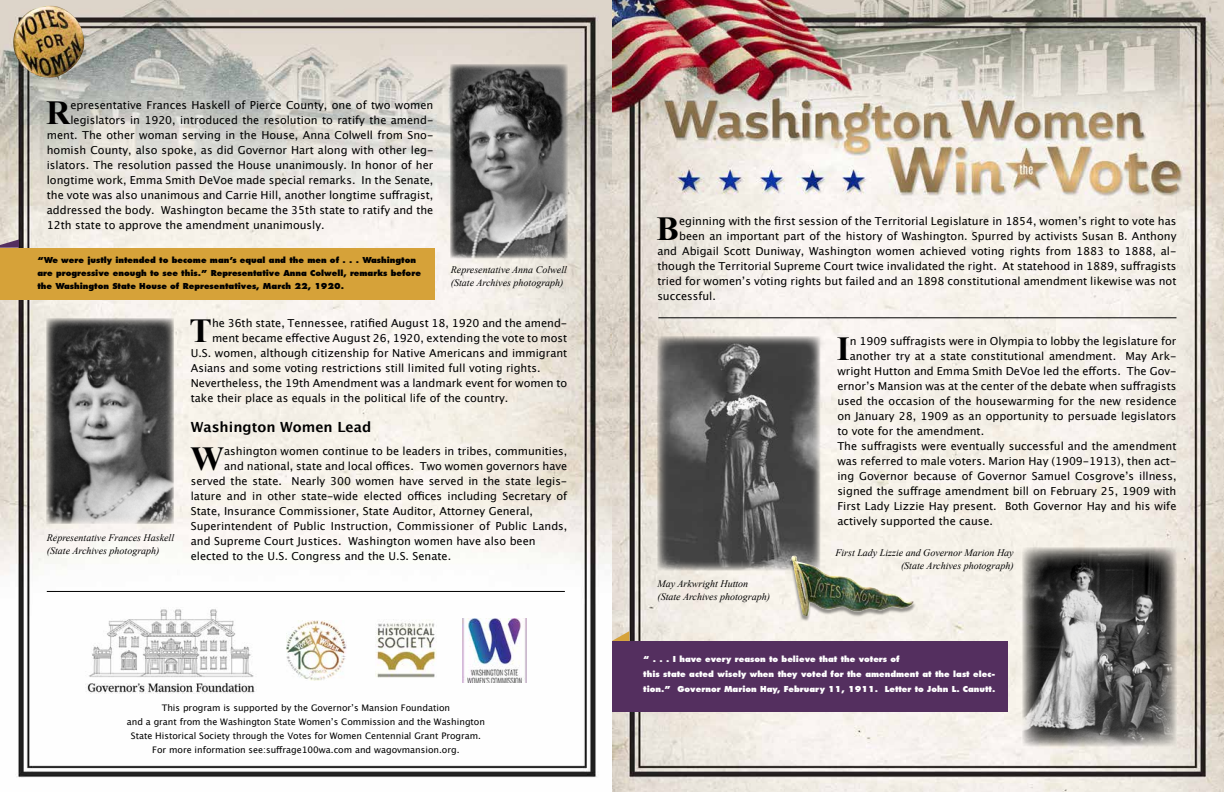
<style>
.page{position:relative;width:1224px;height:792px;background:#fff}
.page>*{position:absolute;margin:0;border:0;box-sizing:border-box;transform-origin:0 0}
.t1{font:700 33.7px "Times New Roman";color:#000}
.t2{font:700 14px "Lucida Grande";color:#000}
.t3{font:11px "Lucida Grande";color:#000}
.t4{font:italic 10px/13px "Times New Roman";color:#000}
.t5{font:9px/14px "Lucida Grande";color:#000;text-align:center}
.t6{font:800 8px/13px "Futura";color:#000}
.t7{font:800 8px/15px "Futura";color:#fff}
</style>
<div class="page">
<img style="left:0;top:0;width:1224px;height:792px">
<img style="left:657px;top:337px;width:163px;height:233px">
<img style="left:1022px;top:547px;width:154px;height:199px">
<div style="left:789px;top:557px;width:127px;height:65px;background:#000;opacity:.4"></div>
<img style="left:790px;top:556px;width:124px;height:60px">
<hr style="left:658px;top:317px;width:518px;height:1px;background:#000">
<img style="left:12px;top:6px;width:74px;height:77px">
<img style="left:451px;top:65px;width:116px;height:193px">
<img style="left:47px;top:318px;width:127px;height:206px">
<img style="left:85px;top:608px;width:171px;height:85px">
<img style="left:287px;top:620px;width:59px;height:60px">
<img style="left:376px;top:620px;width:61px;height:61px">
<img style="left:462px;top:618px;width:65px;height:65px">
<hr style="left:47px;top:591px;width:518px;height:1px;background:#000">
<svg style="left:612px;top:631px;width:17px;height:10px"></svg>
<svg style="left:0;top:239px;width:19px;height:9px"></svg>
<div style="left:612px;top:641px;width:396px;height:70px;background:#542f5f"></div>
<div style="left:0;top:248px;width:434px;height:52px;background:#d6a239"></div>
<h1 class="t1" style="left:46px;top:90px;width:26px">R</h1>
<p class="t3" style="left:70px;top:99px;width:364px">epresentative Frances Haskell of Pierce County, one of two women</p>
<p class="t3" style="left:70px;top:114px;width:364px">legislators in 1920, introduced the resolution to ratify the amend-</p>
<p class="t3" style="left:47px;top:129px;width:388px">ment. The other woman serving in the House, Anna Colwell from Sno-</p>
<p class="t3" style="left:47px;top:144px;width:388px">homish County, also spoke, as did Governor Hart along with other leg-</p>
<p class="t3" style="left:47px;top:159px;width:388px">islators. The resolution passed the House unanimously. In honor of her</p>
<p class="t3" style="left:47px;top:174px;width:388px">longtime work, Emma Smith DeVoe made special remarks. In the Senate,</p>
<p class="t3" style="left:47px;top:189px;width:388px">the vote was also unanimous and Carrie Hill, another longtime suffragist,</p>
<p class="t3" style="left:47px;top:204px;width:388px">addressed the body. Washington became the 35th state to ratify and the</p>
<p class="t3" style="left:47px;top:219px;width:279px">12th state to approve the amendment unanimously.</p>
<p class="t6" style="left:37px;top:253px;width:385px">“We were justly intended to become man’s equal and the men of . . . Washington are progressive enough to see this.” Representative Anna Colwell, remarks before the Washington State House of Representatives, March 22, 1920.</p>
<p class="t4" style="left:451px;top:263px;width:118px">Representative Anna Colwell (State Archives photograph)</p>
<p class="t4" style="left:47px;top:531px;width:129px">Representative Frances Haskell (State Archives photograph)</p>
<h1 class="t1" style="left:190px;top:307px;width:24px">T</h1>
<p class="t3" style="left:212px;top:316px;width:357px">he 36th state, Tennessee, ratified August 18, 1920 and the amend-</p>
<p class="t3" style="left:212px;top:331px;width:357px">ment became effective August 26, 1920, extending the vote to most</p>
<p class="t3" style="left:191px;top:346px;width:378px">U.S. women, although citizenship for Native Americans and immigrant</p>
<p class="t3" style="left:191px;top:361px;width:351px">Asians and some voting restrictions still limited full voting rights.</p>
<p class="t3" style="left:191px;top:376px;width:378px">Nevertheless, the 19th Amendment was a landmark event for women to</p>
<p class="t3" style="left:191px;top:391px;width:319px">take their place as equals in the political life of the country.</p>
<p class="t2" style="left:191px;top:415px;width:182px">Washington Women Lead</p>
<h1 class="t1" style="left:191px;top:435px;width:35px">W</h1>
<p class="t3" style="left:224px;top:444px;width:345px">ashington women continue to be leaders in tribes, communities,</p>
<p class="t3" style="left:224px;top:459px;width:345px">and national, state and local offices. Two women governors have</p>
<p class="t3" style="left:191px;top:474px;width:378px">served the state. Nearly 300 women have served in the state legis-</p>
<p class="t3" style="left:191px;top:489px;width:378px">lature and in other state-wide elected offices including Secretary of</p>
<p class="t3" style="left:191px;top:504px;width:344px">State, Insurance Commissioner, State Auditor, Attorney General,</p>
<p class="t3" style="left:191px;top:519px;width:378px">Superintendent of Public Instruction, Commissioner of Public Lands,</p>
<p class="t3" style="left:191px;top:534px;width:346px">and Supreme Court Justices. Washington women have also been</p>
<p class="t3" style="left:191px;top:549px;width:262px">elected to the U.S. Congress and the U.S. Senate.</p>
<p class="t5" style="left:127px;top:701px;width:360px">This program is supported by the Governor’s Mansion Foundation<br>and a grant from the Washington State Women’s Commission and the Washington State Historical Society through the Votes for Women Centennial Grant Program.<br>For more information see:suffrage100wa.com and wagovmansion.org.</p>
<h1 class="t1" style="left:657px;top:206px;width:24px">B</h1>
<p class="t3" style="left:679px;top:215px;width:499px">eginning with the first session of the Territorial Legislature in 1854, women’s right to vote has</p>
<p class="t3" style="left:679px;top:230px;width:499px">been an important part of the history of Washington. Spurred by activists Susan B. Anthony</p>
<p class="t3" style="left:657px;top:245px;width:521px">and Abigail Scott Duniway, Washington women achieved voting rights from 1883 to 1888, al-</p>
<p class="t3" style="left:657px;top:260px;width:521px">though the Territorial Supreme Court twice invalidated the right. At statehood in 1889, suffragists</p>
<p class="t3" style="left:657px;top:275px;width:521px">tried for women’s voting rights but failed and an 1898 constitutional amendment likewise was not</p>
<p class="t3" style="left:657px;top:290px;width:60px">successful.</p>
<h1 class="t1" style="left:837px;top:326px;width:15px">I</h1>
<p class="t3" style="left:850px;top:335px;width:328px">n 1909 suffragists were in Olympia to lobby the legislature for</p>
<p class="t3" style="left:850px;top:350px;width:328px">another try at a state constitutional amendment. May Ark-</p>
<p class="t3" style="left:837px;top:365px;width:341px">wright Hutton and Emma Smith DeVoe led the efforts. The Gov-</p>
<p class="t3" style="left:837px;top:380px;width:341px">ernor’s Mansion was at the center of the debate when suffragists</p>
<p class="t3" style="left:837px;top:395px;width:341px">used the occasion of the housewarming for the new residence</p>
<p class="t3" style="left:837px;top:410px;width:341px">on January 28, 1909 as an opportunity to persuade legislators</p>
<p class="t3" style="left:837px;top:425px;width:148px">to vote for the amendment.</p>
<p class="t3" style="left:837px;top:440px;width:341px">The suffragists were eventually successful and the amendment</p>
<p class="t3" style="left:837px;top:455px;width:341px">was referred to male voters. Marion Hay (1909-1913), then act-</p>
<p class="t3" style="left:837px;top:470px;width:341px">ing Governor because of Governor Samuel Cosgrove’s illness,</p>
<p class="t3" style="left:837px;top:485px;width:341px">signed the suffrage amendment bill on February 25, 1909 with</p>
<p class="t3" style="left:837px;top:500px;width:341px">First Lady Lizzie Hay present. Both Governor Hay and his wife</p>
<p class="t3" style="left:837px;top:515px;width:157px">actively supported the cause.</p>
<p class="t4" style="left:657px;top:577px;width:114px">May Arkwright Hutton (State Archives photograph)</p>
<p class="t4" style="left:835px;top:546px;width:180px;text-align:right">First Lady Lizzie and Governor Marion Hay (State Archives photograph)</p>
<p class="t7" style="left:643px;top:652px;width:354px">“ . . . I have every reason to believe that the voters of<br>this state acted wisely when they voted for the amendment at the last elec&shy;tion.” Governor Marion Hay, February 11, 1911. Letter to John L. Canutt.</p>
</div>
